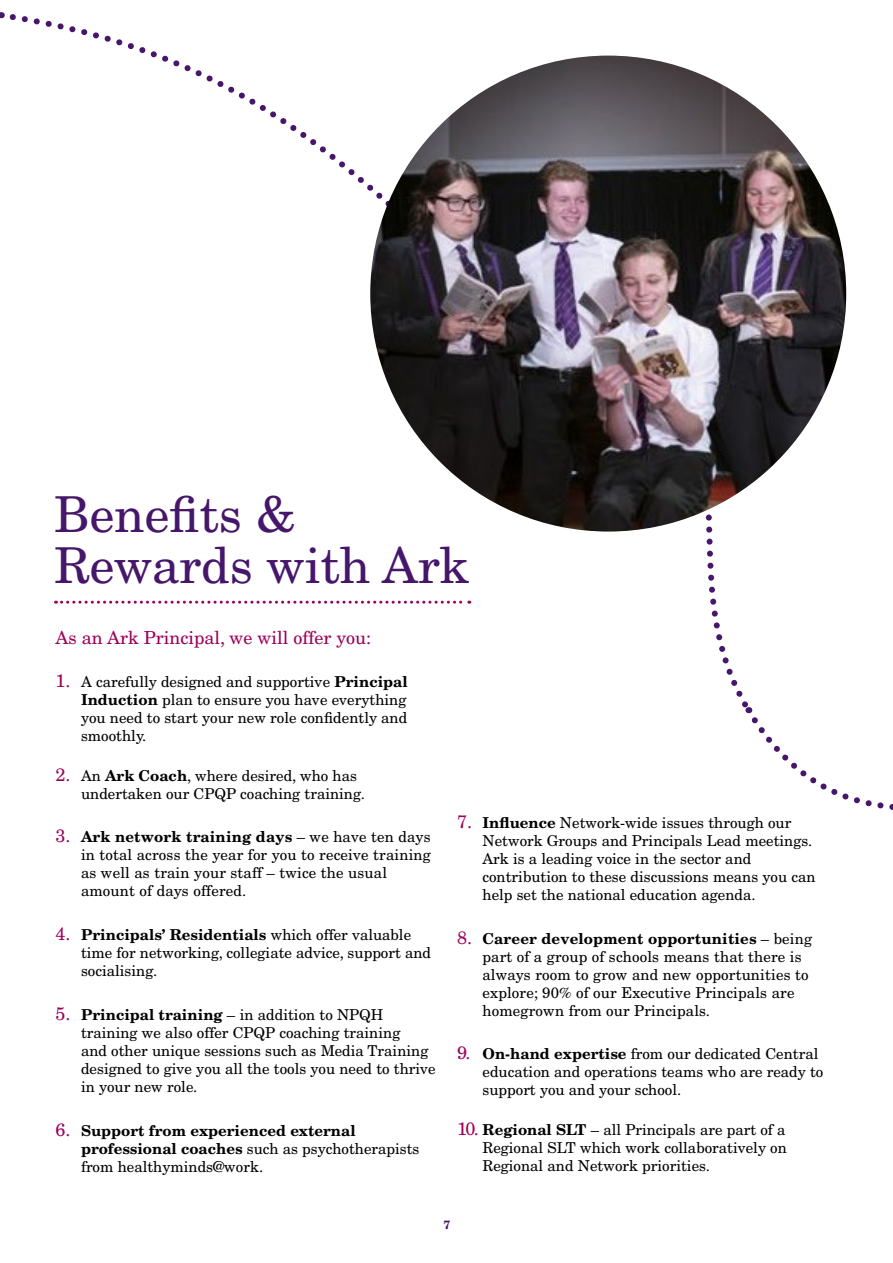
<style>
.page{position:relative;width:893px;height:1263px;background:#fff}
.page>*{position:absolute;margin:0;border:0;box-sizing:border-box;transform-origin:0 0}
.t1{font:49.5px/51px "New Century Schlbk LT Std";color:#46166b}
.t2{font:18px "New Century Schlbk LT Std";color:#9c0059}
.t3{font:15px/18px "New Century Schlbk LT Std";color:#000}
.t4{font:700 15px/18px "New Century Schlbk LT Std";color:#000}
.t5{font:700 12px "New Century Schlbk LT Std";color:#46166b}
.s1{font-size:18px;color:#9c0059}
.s2{font-weight:700}
.s3{font-weight:400;font-size:18px;color:#9c0059}
.s4{font-weight:400}
</style>
<div class="page">
<svg style="left:56px;top:601px;width:414px;height:3px"></svg>
<svg style="left:9px;top:14px;width:583px;height:336px"></svg>
<svg style="left:593px;top:463px;width:182px;height:249px"></svg>
<svg style="left:0;top:12px;width:2px;height:7px"></svg>
<svg style="left:746px;top:707px;width:147px;height:103px"></svg>
<img style="left:370px;top:56px;width:476px;height:475px;border-radius:238px">
<h1 class="t1" style="left:54px;top:489px;width:417px">Benefits &amp;<br>Rewards with Ark</h1>
<p class="t2" style="left:56px;top:626px;width:317px">As an Ark Principal, we will offer you:</p>
<p class="t3" style="left:81px;top:672px;width:328px;text-align:justify;text-indent:-26px"><span class="s1">1.</span> A carefully designed and supportive <span class="s2">Principal Induction</span> plan to ensure you have everything you need to start your new role confidently and smoothly.</p>
<p class="t3" style="left:81px;top:766px;width:285px;text-indent:-25px"><span class="s1">2.</span> An <span class="s2">Ark Coach</span>, where desired, who has undertaken our CPQP coaching training.</p>
<p class="t3" style="left:81px;top:828px;width:351px;text-indent:-26px"><span class="s1">3.</span> <span class="s2">Ark network training days</span> – we have ten days in total across the year for you to receive training as well as train your staff – twice the usual amount of days offered.</p>
<p class="t3" style="left:81px;top:926px;width:352px;text-indent:-25px"><span class="s1">4.</span> <span class="s2">Principals’ Residentials</span> which offer valuable time for networking, collegiate advice, support and socialising.</p>
<p class="t3" style="left:81px;top:1006px;width:356px;text-indent:-25px"><span class="s1">5.</span> <span class="s2">Principal training</span> – in addition to NPQH training we also offer CPQP coaching training<br>and other unique sessions such as Media Training designed to give you all the tools you need to thrive in your new role.</p>
<p class="t4" style="left:81px;top:1121px;width:340px;text-indent:-25px"><span class="s3">6.</span> Support from experienced external professional coaches <span class="s4">such as psychotherapists from healthyminds@work.</span></p>
<p class="t3" style="left:482px;top:813px;width:335px;text-indent:-25px"><span class="s1">7.</span> <span class="s2">Influence</span> Network-wide issues through our Network Groups and Principals Lead meetings.<br>Ark is a leading voice in the sector and contribution to these discussions means you can help set the national education agenda.</p>
<p class="t3" style="left:482px;top:929px;width:331px;text-indent:-25px"><span class="s1">8.</span> <span class="s2">Career development opportunities</span> – being part of a group of schools means that there is always room to grow and new opportunities to explore; 90% of our Executive Principals are homegrown from our Principals.</p>
<p class="t3" style="left:482px;top:1045px;width:342px;text-indent:-26px"><span class="s1">9.</span> <span class="s2">On-hand expertise</span> from our dedicated Central education and operations teams who are ready to support you and your school.</p>
<p class="t3" style="left:482px;top:1121px;width:306px;text-align:justify;text-indent:-26px"><span class="s1">10.</span> <span class="s2">Regional SLT</span> – all Principals are part of a Regional SLT which work collaboratively on Regional and Network priorities.</p>
<p class="t5" style="left:443px;top:1217px;width:8px">7</p>
</div>
